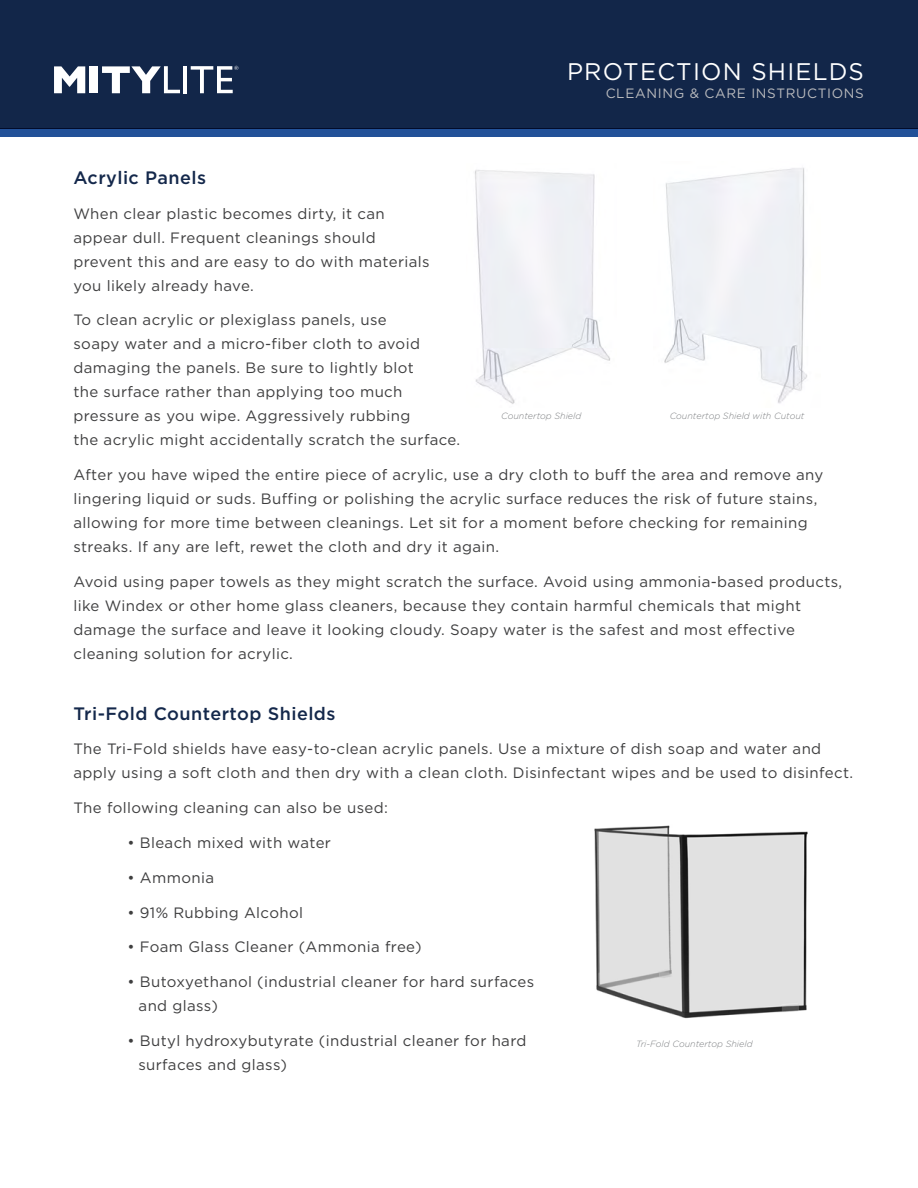
<style>
.page{position:relative;width:918px;height:1188px;background:#fff}
.page>*{position:absolute;margin:0;border:0;box-sizing:border-box;transform-origin:0 0}
.Header_Header{font:24px "Gotham";letter-spacing:.05em;color:#fff}
.t1{font:500 18px "Gotham";letter-spacing:.025em;color:#14284b}
.t2{font:15px/24px "Gotham";letter-spacing:.025em;color:#3e3e3f}
.Header_Header-2{font:13.5px "Gotham";letter-spacing:.05em;color:#babbbe}
.t3{font:italic 300 9px "Gotham";color:#7e8083}
</style>
<div class="page">
<div style="left:0;top:0;width:918px;height:129px;background:#122649"></div>
<svg style="left:54px;top:66px;width:31px;height:27px"></svg>
<div style="left:90px;top:66px;width:8px;height:27px;background:#fff"></div>
<svg style="left:102px;top:66px;width:78px;height:27px"></svg>
<hr style="left:183px;top:66px;width:4px;height:27px;background:#fff">
<svg style="left:191px;top:66px;width:47px;height:27px"></svg>
<div style="left:0;top:128px;width:918px;height:9px;background:#225198"></div>
<img style="left:475px;top:170px;width:135px;height:234px">
<img style="left:664px;top:167px;width:143px;height:237px">
<img style="left:594px;top:825px;width:214px;height:194px">
<p class="Header_Header" style="left:567px;top:56px;width:298px">PROTECTION SHIELDS</p>
<p class="Header_Header-2" style="left:606px;top:85px;width:260px">CLEANING &amp; CARE INSTRUCTIONS</p>
<p class="t1" style="left:73px;top:166px;width:134px">Acrylic Panels</p>
<p class="t2" style="left:73px;top:201px;width:358px">When clear plastic becomes dirty, it can appear dull. Frequent cleanings should prevent this and are easy to do with materials you likely already have.</p>
<p class="t2" style="left:73px;top:308px;width:388px">To clean acrylic or plexiglass panels, use<br>soapy water and a micro-fiber cloth to avoid damaging the panels. Be sure to lightly blot<br>the surface rather than applying too much pressure as you wipe. Aggressively rubbing<br>the acrylic might accidentally scratch the surface.</p>
<p class="t2" style="left:73px;top:463px;width:752px">After you have wiped the entire piece of acrylic, use a dry cloth to buff the area and remove any lingering liquid or suds. Buffing or polishing the acrylic surface reduces the risk of future stains, allowing for more time between cleanings. Let sit for a moment before checking for remaining streaks. If any are left, rewet the cloth and dry it again.</p>
<p class="t2" style="left:73px;top:569px;width:770px">Avoid using paper towels as they might scratch the surface. Avoid using ammonia-based products, like Windex or other home glass cleaners, because they contain harmful chemicals that might damage the surface and leave it looking cloudy. Soapy water is the safest and most effective cleaning solution for acrylic.</p>
<p class="t3" style="left:501px;top:411px;width:82px">Countertop Shield</p>
<p class="t3" style="left:670px;top:411px;width:136px">Countertop Shield with Cutout</p>
<p class="t1" style="left:73px;top:701px;width:264px">Tri-Fold Countertop Shields</p>
<p class="t2" style="left:73px;top:737px;width:781px">The Tri-Fold shields have easy-to-clean acrylic panels. Use a mixture of dish soap and water and apply using a soft cloth and then dry with a clean cloth. Disinfectant wipes and be used to disinfect.</p>
<p class="t2" style="left:73px;top:796px;width:316px">The following cleaning can also be used:</p>
<p class="t2" style="left:127px;top:830px;width:205px">• Bleach mixed with water</p>
<p class="t2" style="left:127px;top:865px;width:88px">• Ammonia</p>
<p class="t2" style="left:127px;top:900px;width:177px">• 91% Rubbing Alcohol</p>
<p class="t2" style="left:127px;top:935px;width:296px">• Foam Glass Cleaner (Ammonia free)</p>
<p class="t2" style="left:139px;top:970px;width:397px;text-indent:-11px">• Butoxyethanol (industrial cleaner for hard surfaces and glass)</p>
<p class="t2" style="left:138px;top:1028px;width:390px;text-indent:-11px">• Butyl hydroxybutyrate (industrial cleaner for hard surfaces and glass)</p>
<p class="t3" style="left:636px;top:1038px;width:118px">Tri-Fold Countertop Shield</p>
</div>
